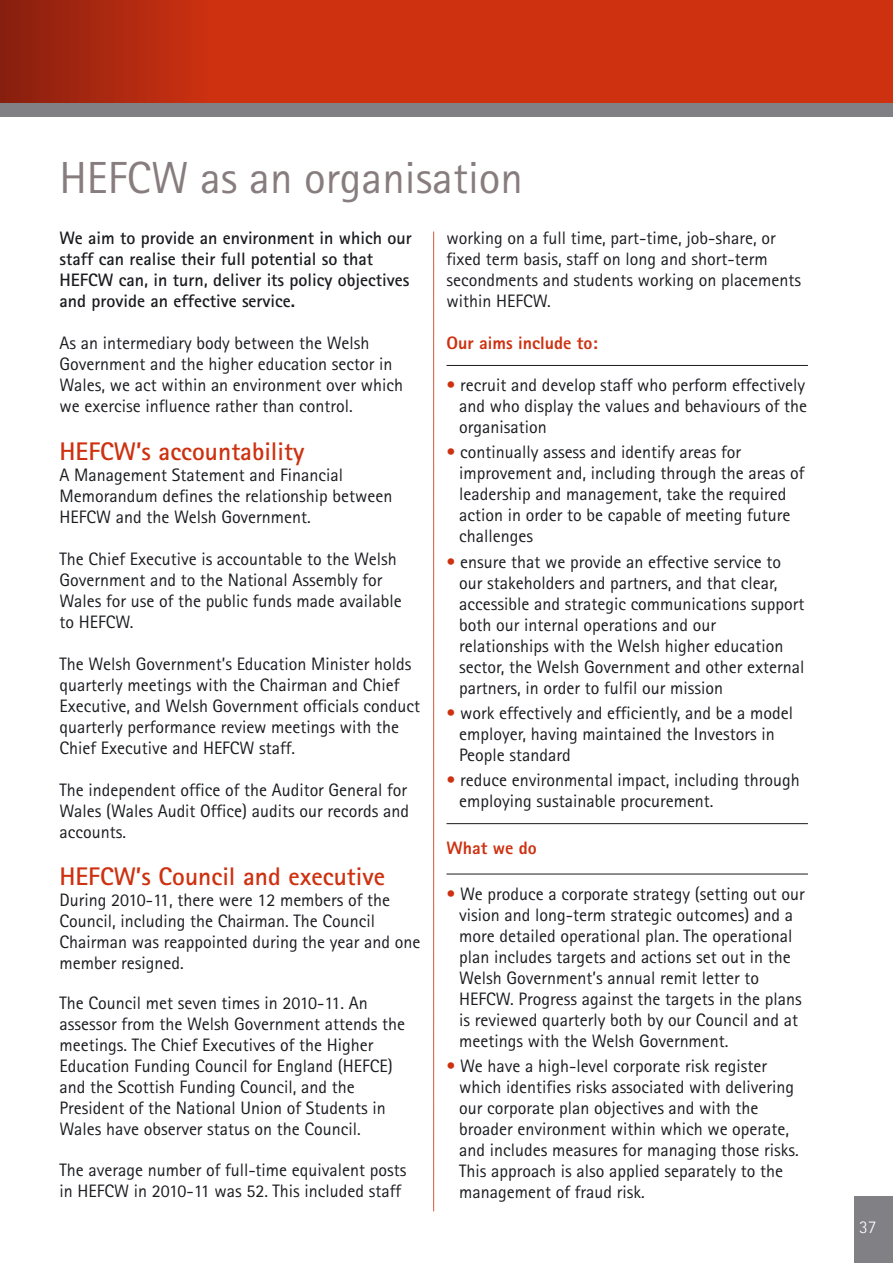
<style>
.page{position:relative;width:893px;height:1263px;background:#fff}
.page>*{position:absolute;margin:0;border:0;box-sizing:border-box;transform-origin:0 0}
.t1{font:45px "Rotis Sans Serif";color:#887d7e}
.t2{font:700 25.5px "Rotis Sans Serif";color:#cd3110}
.t3{font:18px/21px "Rotis Sans Serif";color:#1b1c20}
.t4{font:700 18px/21px "Rotis Sans Serif";color:#1b1c20}
.t5{font:800 18px "Rotis Sans Serif";color:#cd3110}
.t6{font:300 18px "Rotis Sans Serif";color:#fff}
.s1{color:#cd3110}
</style>
<div class="page">
<div style="left:855px;top:1196px;width:38px;height:67px;background:#818084"></div>
<div style="left:0;top:67px;width:893px;height:50px;background:#818084"></div>
<div style="left:0;top:0;width:893px;height:102px;background:#cd3110"></div>
<div style="left:0;top:0;width:209px;height:102px;background:linear-gradient(to right,#871f0f,#cc3111)"></div>
<hr style="left:446px;top:365px;width:362px;height:1px;background:#1b1c20">
<hr style="left:446px;top:823px;width:362px;height:1px;background:#1b1c20">
<hr style="left:446px;top:874px;width:362px;height:1px;background:#1b1c20">
<svg style="left:433px;top:232px;width:2px;height:981px;background:#eaaa9c"></svg>
<h1 class="t1" style="left:60px;top:162px;width:465px">HEFCW as an organisation</h1>
<p class="t4" style="left:60px;top:229px;width:354px">We aim to provide an environment in which our staff can realise their full potential so that HEFCW can, in turn, deliver its policy objectives and provide an effective service.</p>
<p class="t3" style="left:60px;top:334px;width:345px">As an intermediary body between the Welsh Government and the higher education sector in Wales, we act within an environment over which we exercise influence rather than control.</p>
<h2 class="t2" style="left:60px;top:443px;width:246px">HEFCW’s accountability</h2>
<p class="t3" style="left:60px;top:466px;width:334px">A Management Statement and Financial<br>Memorandum defines the relationship between<br>HEFCW and the Welsh Government.</p>
<p class="t3" style="left:60px;top:550px;width:344px">The Chief Executive is accountable to the Welsh Government and to the National Assembly for Wales for use of the public funds made available to HEFCW.</p>
<p class="t3" style="left:60px;top:655px;width:362px">The Welsh Government’s Education Minister holds quarterly meetings with the Chairman and Chief Executive, and Welsh Government officials conduct quarterly performance review meetings with the Chief Executive and HEFCW staff.</p>
<p class="t3" style="left:60px;top:781px;width:351px;text-align:justify">The independent office of the Auditor General for Wales (Wales Audit Office) audits our records and accounts.</p>
<h2 class="t2" style="left:60px;top:867px;width:327px">HEFCW’s Council and executive</h2>
<p class="t3" style="left:60px;top:891px;width:362px">During 2010-11, there were 12 members of the Council, including the Chairman. The Council Chairman was reappointed during the year and one member resigned.</p>
<p class="t3" style="left:60px;top:994px;width:347px">The Council met seven times in 2010-11. An assessor from the Welsh Government attends the meetings. The Chief Executives of the Higher Education Funding Council for England (HEFCE) and the Scottish Funding Council, and the President of the National Union of Students in Wales have observer status on the Council.</p>
<p class="t3" style="left:60px;top:1161px;width:348px">The average number of full-time equivalent posts in HEFCW in 2010-11 was 52. This included staff</p>
<p class="t3" style="left:446px;top:229px;width:356px">working on a full time, part-time, job-share, or fixed term basis, staff on long and short-term secondments and students working on placements within HEFCW.</p>
<p class="t5" style="left:446px;top:337px;width:153px">Our aims include to:</p>
<p class="t3" style="left:459px;top:376px;width:349px;text-align:justify;text-indent:-13px"><span class="s1">•</span> recruit and develop staff who perform effectively and who display the values and behaviours of the organisation</p>
<p class="t3" style="left:459px;top:444px;width:347px;text-indent:-13px"><span class="s1">•</span> continually assess and identify areas for improvement and, including through the areas of leadership and management, take the required action in order to be capable of meeting future challenges</p>
<p class="t3" style="left:459px;top:553px;width:347px;text-indent:-13px"><span class="s1">•</span> ensure that we provide an effective service to our stakeholders and partners, and that clear, accessible and strategic communications support both our internal operations and our relationships with the Welsh higher education sector, the Welsh Government and other external partners, in order to fulfil our mission</p>
<p class="t3" style="left:459px;top:704px;width:335px;text-indent:-13px"><span class="s1">•</span> work effectively and efficiently, and be a model employer, having maintained the Investors in<br>People standard</p>
<p class="t3" style="left:459px;top:771px;width:342px;text-indent:-13px"><span class="s1">•</span> reduce environmental impact, including through employing sustainable procurement.</p>
<p class="t5" style="left:446px;top:841px;width:92px">What we do</p>
<p class="t3" style="left:459px;top:885px;width:347px;text-indent:-13px"><span class="s1">•</span> We produce a corporate strategy (setting out our vision and long-term strategic outcomes) and a more detailed operational plan. The operational plan includes targets and actions set out in the Welsh Government’s annual remit letter to HEFCW. Progress against the targets in the plans is reviewed quarterly both by our Council and at meetings with the Welsh Government.</p>
<p class="t3" style="left:459px;top:1057px;width:341px;text-indent:-13px"><span class="s1">•</span> We have a high-level corporate risk register which identifies risks associated with delivering our corporate plan objectives and with the broader environment within which we operate, and includes measures for managing those risks.<br>This approach is also applied separately to the management of fraud risk.</p>
<p class="t6" style="left:859px;top:1220px;width:19px">37</p>
</div>
